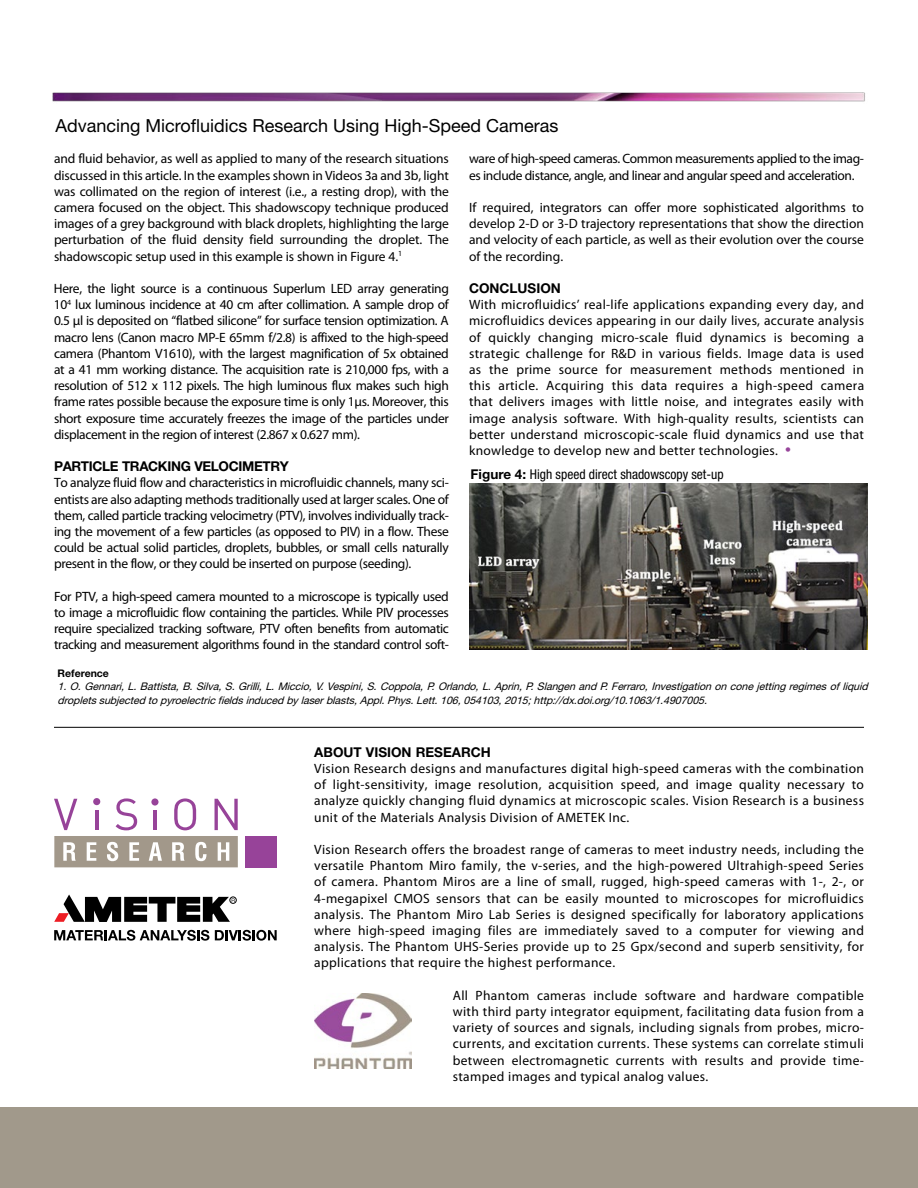
<style>
.page{position:relative;width:918px;height:1188px;background:#fff}
.page>*{position:absolute;margin:0;border:0;box-sizing:border-box;transform-origin:0 0}
.t1{font:18px "Helvetica Neue";color:#000}
.t2{font:13.5px/16.2px "Myriad Pro";letter-spacing:-.01em;color:#000;text-align:justify}
.t3{font:13.5px/16.2px "Myriad Pro";letter-spacing:-.03em;color:#000}
.t4{font:condensed 13.5px "Helvetica Neue";color:#000}
.t5{font:700 13.5px "Helvetica Neue";color:#000}
.t6{font:700 13.5px "Helvetica Neue";letter-spacing:-.025em;color:#000}
.t7{font:italic 10.5px/13.5px "Helvetica Neue";color:#000}
.t8{font:700 10.5px "Helvetica Neue";color:#000}
.s1{font-size:21px;color:#97449a}
.s2{font-weight:700;font-stretch:normal}
</style>
<div class="page">
<img style="left:52px;top:92px;width:813px;height:10px">
<div style="left:0;top:1107px;width:918px;height:81px;background:#a1998b"></div>
<svg style="left:54px;top:799px;width:23px;height:31px"></svg>
<svg style="left:116px;top:798px;width:21px;height:32px"></svg>
<svg style="left:174px;top:798px;width:22px;height:32px"></svg>
<svg style="left:215px;top:799px;width:23px;height:31px"></svg>
<hr style="left:95px;top:811px;width:3px;height:19px;background:#974399">
<div style="left:93px;top:798px;width:7px;height:7px;background:#974399;border-radius:50%"></div>
<hr style="left:153px;top:811px;width:4px;height:19px;background:#974399">
<div style="left:151px;top:798px;width:8px;height:8px;background:#974399;border-radius:50%"></div>
<div style="left:246px;top:836px;width:31px;height:32px;background:#974399"></div>
<svg style="left:54px;top:836px;width:184px;height:31px;background:#b3ab9f"></svg>
<svg style="left:54px;top:930px;width:155px;height:11px"></svg>
<svg style="left:215px;top:930px;width:62px;height:11px"></svg>
<div style="left:230px;top:897px;width:6px;height:7px;border:1px solid #000;border-radius:50%"></div>
<svg style="left:54px;top:895px;width:181px;height:27px"></svg>
<img style="left:314px;top:993px;width:98px;height:76px">
<hr style="left:54px;top:727px;width:810px;height:1px;background:#000">
<img style="left:469px;top:484px;width:399px;height:166px">
<h1 class="t1" style="left:56px;top:115px;width:505px">Advancing Microfluidics Research Using High-Speed Cameras</h1>
<p class="t2" style="left:54px;top:151px;width:396px">and fluid behavior, as well as applied to many of the research situations discussed in this article. In the examples shown in Videos 3a and 3b, light was collimated on the region of interest (i.e., a resting drop), with the camera focused on the object. This shadowscopy technique produced images of a grey background with black droplets, highlighting the large perturbation of the fluid density field surrounding the droplet. The shadowscopic setup used in this example is shown in Figure 4.<sup>1</sup></p>
<p class="t2" style="left:54px;top:280px;width:396px">Here, the light source is a continuous Superlum LED array generating 10<sup>4</sup> lux luminous incidence at 40 cm after collimation. A sample drop of 0.5 µl is deposited on “flatbed silicone” for surface tension optimization. A macro lens (Canon macro MP-E 65mm f/2.8) is affixed to the high-speed camera (Phantom V1610), with the largest magnification of 5x obtained at a 41 mm working distance. The acquisition rate is 210,000 fps, with a resolution of 512 x 112 pixels. The high luminous flux makes such high frame rates possible because the exposure time is only 1µs. Moreover, this short exposure time accurately freezes the image of the particles under displacement in the region of interest (2.867 x 0.627 mm).</p>
<p class="t6" style="left:54px;top:458px;width:236px">PARTICLE TRACKING VELOCIMETRY</p>
<p class="t2" style="left:54px;top:475px;width:396px">To analyze fluid flow and characteristics in microfluidic channels, many sci&shy;entists are also adapting methods traditionally used at larger scales. One of them, called particle tracking velocimetry (PTV), involves individually track&shy;ing the movement of a few particles (as opposed to PIV) in a flow. These could be actual solid particles, droplets, bubbles, or small cells naturally present in the flow, or they could be inserted on purpose (seeding).</p>
<p class="t2" style="left:54px;top:588px;width:396px">For PTV, a high-speed camera mounted to a microscope is typically used to image a microfluidic flow containing the particles. While PIV processes require specialized tracking software, PTV often benefits from automatic tracking and measurement algorithms found in the standard control soft-</p>
<p class="t3" style="left:469px;top:151px;width:396px">ware of high-speed cameras. Common measurements applied to the imag&shy;es include distance, angle, and linear and angular speed and acceleration.</p>
<p class="t2" style="left:469px;top:199px;width:396px">If required, integrators can offer more sophisticated algorithms to develop 2-D or 3-D trajectory representations that show the direction and velocity of each particle, as well as their evolution over the course of the recording.</p>
<p class="t5" style="left:469px;top:280px;width:93px">CONCLUSION</p>
<p class="t2" style="left:469px;top:296px;width:397px">With microfluidics’ real-life applications expanding every day, and microfluidics devices appearing in our daily lives, accurate analysis of quickly changing micro-scale fluid dynamics is becoming a strategic challenge for R&amp;D in various fields. Image data is used as the prime source for measurement methods mentioned in this article. Acquiring this data requires a high-speed camera that delivers images with little noise, and integrates easily with image analysis software. With high-quality results, scientists can better understand microscopic-scale fluid dynamics and use that knowledge to develop new and better technologies. <span class="s1">•</span></p>
<p class="t4" style="left:471px;top:467px;width:255px"><span class="s2">Figure 4:</span> High speed direct shadowscopy set-up</p>
<p class="t8" style="left:58px;top:666px;width:53px">Reference</p>
<p class="t7" style="left:58px;top:679px;width:815px">1.O.Gennari,L.Battista,B.Silva,S.Grilli,L.Miccio,V.Vespini,S.Coppola,P.Orlando,L.Aprin,P.Slangenand P.Ferraro,Investigationonconejettingregimesofliquid dropletssubjected topyroelectricfieldsinduced bylaserblasts,Appl.Phys.Lett.106,054103,2015;http://dx.doi.org/10.1063/1.4907005.</p>
<p class="t5" style="left:314px;top:744px;width:178px">ABOUT VISION RESEARCH</p>
<p class="t2" style="left:314px;top:760px;width:551px">Vision Research designs and manufactures digital high-speed cameras with the combination of light-sensitivity, image resolution, acquisition speed, and image quality necessary to analyze quickly changing fluid dynamics at microscopic scales. Vision Research is a business unit of the Materials Analysis Division of AMETEK Inc.</p>
<p class="t2" style="left:314px;top:841px;width:551px">Vision Research offers the broadest range of cameras to meet industry needs, including the versatile Phantom Miro family, the v-series, and the high-powered Ultrahigh-speed Series of camera. Phantom Miros are a line of small, rugged, high-speed cameras with 1-, 2-, or 4-megapixel CMOS sensors that can be easily mounted to microscopes for microfluidics analysis. The Phantom Miro Lab Series is designed specifically for laboratory applications where high-speed imaging files are immediately saved to a computer for viewing and analysis. The Phantom UHS-Series provide up to 25 Gpx/second and superb sensitivity, for applications that require the highest performance.</p>
<p class="t2" style="left:453px;top:987px;width:413px">All Phantom cameras include software and hardware compatible with third party integrator equipment, facilitating data fusion from a variety of sources and signals, including signals from probes, micro&shy;currents, and excitation currents. These systems can correlate stimuli between electromagnetic currents with results and provide time&shy;stamped images and typical analog values.</p>
</div>
